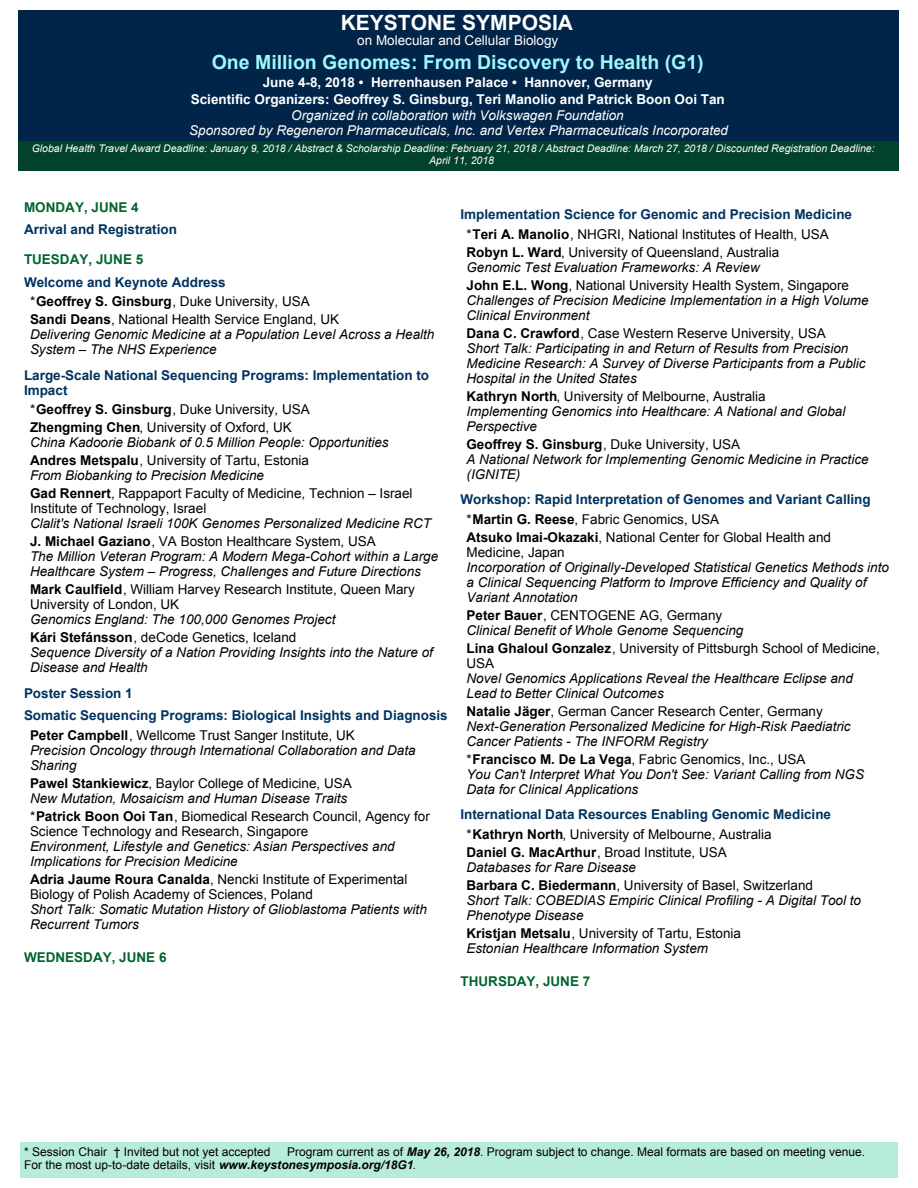
<style>
.page{position:relative;width:918px;height:1188px;background:#fff}
.page>*{position:absolute;margin:0;border:0;box-sizing:border-box;transform-origin:0 0}
.t1{font:700 21px "Arial";color:#fff}
.t2{font:700 19.5px "Arial";color:#9df7fd}
.t3{font:italic 13.5px/15px "Arial";color:#000}
.t4{font:13.5px/15px "Arial";color:#000}
.t5{font:700 13.5px/19.5px "Arial";color:#003260}
.t6{font:italic 13.5px/15px "Arial";color:#fff;text-align:center}
.t7{font:700 13.5px/16.5px "Arial";color:#fff;text-align:center}
.t8{font:700 13.5px "Arial";color:#00652e}
.t9{font:13.5px "Arial";color:#fff}
.t10{font:12px/13.5px "Arial";color:#000}
.t11{font:italic 10.5px/12px "Arial";color:#fff}
.s1{font-weight:400;color:#000}
.s2{color:#000}
.s3{font-weight:700;font-style:normal}
.s4{font-style:normal}
.s5{font-weight:700}
.s6{font-style:italic}
.s7{font-weight:700;font-style:italic}
</style>
<div class="page">
<div style="left:20px;top:1142px;width:877px;height:36px;background:#b7ecd8"></div>
<div style="left:18px;top:10px;width:881px;height:131px;background:#012548"></div>
<div style="left:18px;top:141px;width:881px;height:30px;background:#02412a"></div>
<h1 class="t1" style="left:341px;top:15px;width:234px">KEYSTONE SYMPOSIA</h1>
<p class="t9" style="left:357px;top:35px;width:203px">on Molecular and Cellular Biology</p>
<h2 class="t2" style="left:212px;top:55px;width:493px">One Million Genomes: From Discovery to Health (G1)</h2>
<p class="t7" style="left:191px;top:75px;width:536px">June 4-8, 2018 • Herrenhausen Palace • Hannover, Germany<br>Scientific Organizers: Geoffrey S. Ginsburg, Teri Manolio and Patrick Boon Ooi Tan</p>
<p class="t6" style="left:189px;top:109px;width:540px">Organized in collaboration with Volkswagen Foundation<br>Sponsored by Regeneron Pharmaceuticals, Inc. and Vertex Pharmaceuticals Incorporated</p>
<p class="t11" style="left:429px;top:143px;width:447px;text-indent:-398px">Global Health Travel Award Deadline: January 9, 2018 / Abstract &amp; Scholarship Deadline: February 21, 2018 / Abstract Deadline: March 27, 2018 / Discounted Registration Deadline:<br>April 11, 2018</p>
<p class="t8" style="left:24px;top:202px;width:116px">MONDAY, JUNE 4</p>
<p class="t5" style="left:24px;top:221px;width:155px">Arrival and Registration</p>
<p class="t8" style="left:24px;top:254px;width:121px">TUESDAY, JUNE 5</p>
<p class="t5" style="left:30px;top:273px;width:281px;text-indent:-6px">Welcome and Keynote Address<br><span class="s1">*</span><span class="s2">Geoffrey S. Ginsburg</span><span class="s1">, Duke University, USA</span></p>
<p class="t3" style="left:30px;top:313px;width:406px"><span class="s3">Sandi Deans</span><span class="s4">, National Health Service England, UK<br></span>Delivering Genomic Medicine at a Population Level Across a Health<br>System – The NHS Experience</p>
<p class="t5" style="left:24px;top:369px;width:407px;line-height:15px">Large-Scale National Sequencing Programs: Implementation to<br>Impact</p>
<p class="t4" style="left:30px;top:402px;width:281px;line-height:18px">*<span class="s5">Geoffrey S. Ginsburg</span>, Duke University, USA<br><span class="s5">Zhengming Chen</span>, University of Oxford, UK</p>
<p class="t3" style="left:30px;top:434px;width:360px;line-height:18px">China Kadoorie Biobank of 0.5 Million People: Opportunities<br><span class="s3">Andres Metspalu</span><span class="s4">, University of Tartu, Estonia</span></p>
<p class="t4" style="left:30px;top:468px;width:384px;line-height:18px"><span class="s6">From Biobanking to Precision Medicine<br></span><span class="s5">Gad Rennert</span>, Rappaport Faculty of Medicine, Technion – Israel</p>
<p class="t4" style="left:30px;top:502px;width:178px">Institute of Technology, Israel</p>
<p class="t3" style="left:30px;top:515px;width:403px;line-height:18px">Clalit's National Israeli 100K Genomes Personalized Medicine RCT<br><span class="s3">J. Michael Gaziano</span><span class="s4">, VA Boston Healthcare System, USA</span></p>
<p class="t3" style="left:30px;top:550px;width:410px">The Million Veteran Program: A Modern Mega-Cohort within a Large<br>Healthcare System – Progress, Challenges and Future Directions</p>
<p class="t4" style="left:30px;top:583px;width:386px"><span class="s5">Mark Caulfield</span>, William Harvey Research Institute, Queen Mary<br>University of London, UK</p>
<p class="t3" style="left:30px;top:611px;width:307px;line-height:18px">Genomics England: The 100,000 Genomes Project<br><span class="s3">Kári Stefánsson</span><span class="s4">, deCode Genetics, Iceland</span></p>
<p class="t3" style="left:30px;top:646px;width:404px">Sequence Diversity of a Nation Providing Insights into the Nature of<br>Disease and Health</p>
<p class="t5" style="left:24px;top:683px;width:425px;line-height:22.5px">Poster Session 1<br>Somatic Sequencing Programs: Biological Insights and Diagnosis</p>
<p class="t3" style="left:30px;top:728px;width:387px"><span class="s3">Peter Campbell</span><span class="s4">, Wellcome Trust Sanger Institute, UK<br></span>Precision Oncology through International Collaboration and Data<br>Sharing</p>
<p class="t3" style="left:30px;top:776px;width:323px"><span class="s3">Pawel Stankiewicz</span><span class="s4">, Baylor College of Medicine, USA<br></span>New Mutation, Mosaicism and Human Disease Traits</p>
<p class="t4" style="left:30px;top:810px;width:401px">*<span class="s5">Patrick Boon Ooi Tan</span>, Biomedical Research Council, Agency for<br>Science Technology and Research, Singapore</p>
<p class="t3" style="left:30px;top:839px;width:366px">Environment, Lifestyle and Genetics: Asian Perspectives and<br>Implications for Precision Medicine</p>
<p class="t4" style="left:30px;top:873px;width:379px"><span class="s5">Adria Jaume Roura Canalda</span>, Nencki Institute of Experimental<br>Biology of Polish Academy of Sciences, Poland</p>
<p class="t3" style="left:30px;top:902px;width:398px">Short Talk: Somatic Mutation History of Glioblastoma Patients with<br>Recurrent Tumors</p>
<p class="t8" style="left:24px;top:952px;width:144px">WEDNESDAY, JUNE 6</p>
<p class="t5" style="left:466px;top:206px;width:387px;text-indent:-6px">Implementation Science for Genomic and Precision Medicine <span class="s1">*</span><span class="s2">Teri A. Manolio</span><span class="s1">, NHGRI, National Institutes of Health, USA</span></p>
<p class="t3" style="left:466px;top:245px;width:314px"><span class="s3">Robyn L. Ward</span><span class="s4">, University of Queensland, Australia<br></span>Genomic Test Evaluation Frameworks: A Review</p>
<p class="t3" style="left:466px;top:278px;width:404px"><span class="s3">John E.L. Wong</span><span class="s4">, National University Health System, Singapore<br></span>Challenges of Precision Medicine Implementation in a High Volume<br>Clinical Environment</p>
<p class="t3" style="left:466px;top:326px;width:401px"><span class="s3">Dana C. Crawford</span><span class="s4">, Case Western Reserve University, USA<br></span>Short Talk: Participating in and Return of Results from Precision Medicine Research: A Survey of Diverse Participants from a Public Hospital in the United States</p>
<p class="t3" style="left:466px;top:389px;width:380px"><span class="s3">Kathryn North</span><span class="s4">, University of Melbourne, Australia<br></span>Implementing Genomics into Healthcare: A National and Global<br>Perspective</p>
<p class="t3" style="left:466px;top:437px;width:404px"><span class="s3">Geoffrey S. Ginsburg</span><span class="s4">, Duke University, USA<br></span>A National Network for Implementing Genomic Medicine in Practice (IGNITE)</p>
<p class="t5" style="left:466px;top:491px;width:406px;text-indent:-6px">Workshop: Rapid Interpretation of Genomes and Variant Calling <span class="s1">*</span><span class="s2">Martin G. Reese</span><span class="s1">, Fabric Genomics, USA</span></p>
<p class="t4" style="left:466px;top:531px;width:366px"><span class="s5">Atsuko Imai-Okazaki</span>, National Center for Global Health and<br>Medicine, Japan</p>
<p class="t3" style="left:466px;top:560px;width:424px">Incorporation of Originally-Developed Statistical Genetics Methods into a Clinical Sequencing Platform to Improve Efficiency and Quality of<br>Variant Annotation</p>
<p class="t3" style="left:466px;top:608px;width:278px"><span class="s3">Peter Bauer</span><span class="s4">, CENTOGENE AG, Germany<br></span>Clinical Benefit of Whole Genome Sequencing</p>
<p class="t4" style="left:466px;top:642px;width:415px"><span class="s5">Lina Ghaloul Gonzalez</span>, University of Pittsburgh School of Medicine,<br>USA</p>
<p class="t3" style="left:466px;top:671px;width:388px">Novel Genomics Applications Reveal the Healthcare Eclipse and<br>Lead to Better Clinical Outcomes</p>
<p class="t3" style="left:466px;top:704px;width:386px"><span class="s3">Natalie Jäger</span><span class="s4">, German Cancer Research Center, Germany<br></span>Next-Generation Personalized Medicine for High-Risk Paediatric<br>Cancer Patients - The INFORM Registry</p>
<p class="t3" style="left:466px;top:752px;width:399px"><span class="s4">*</span><span class="s3">Francisco M. De La Vega</span><span class="s4">, Fabric Genomics, Inc., USA<br></span>You Can't Interpret What You Don't See: Variant Calling from NGS<br>Data for Clinical Applications</p>
<p class="t5" style="left:466px;top:806px;width:366px;text-indent:-6px">International Data Resources Enabling Genomic Medicine <span class="s1">*</span><span class="s2">Kathryn North</span><span class="s1">, University of Melbourne, Australia</span></p>
<p class="t3" style="left:466px;top:845px;width:262px"><span class="s3">Daniel G. MacArthur</span><span class="s4">, Broad Institute, USA<br></span>Databases for Rare Disease</p>
<p class="t3" style="left:466px;top:878px;width:396px"><span class="s3">Barbara C. Biedermann</span><span class="s4">, University of Basel, Switzerland<br></span>Short Talk: COBEDIAS Empiric Clinical Profiling - A Digital Tool to<br>Phenotype Disease</p>
<p class="t3" style="left:466px;top:926px;width:276px"><span class="s3">Kristjan Metsalu</span><span class="s4">, University of Tartu, Estonia<br></span>Estonian Healthcare Information System</p>
<p class="t8" style="left:460px;top:976px;width:131px">THURSDAY, JUNE 7</p>
<p class="t10" style="left:24px;top:1146px;width:248px">* Session Chair † Invited but not yet accepted</p>
<p class="t10" style="left:24px;top:1146px;width:842px;text-indent:263px">Program current as of <span class="s7">May 26, 2018</span>. Program subject to change. Meal formats are based on meeting venue.<br>For the most up-to-date details, visit <span class="s7">www.keystonesymposia.org/18G1</span>.</p>
</div>
